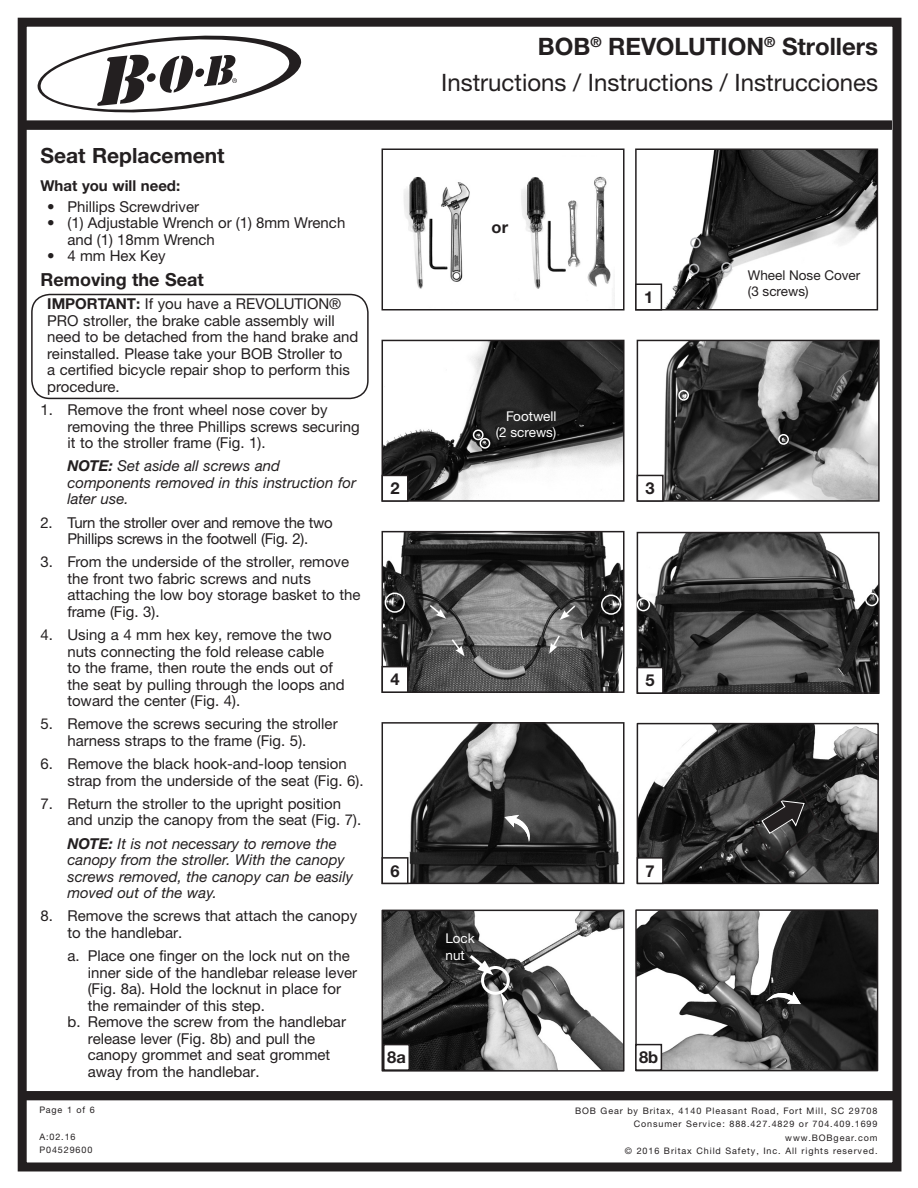
<style>
.page{position:relative;width:918px;height:1188px;background:#fff}
.page>*{position:absolute;margin:0;border:0;box-sizing:border-box;transform-origin:0 0}
.t1{font:24px/35.5px "Helvetica Neue LTW1 G";color:#231f20;text-align:right}
.Body_Header{font:700 21px "Helvetica Neue LTW1 G";color:#231f20}
.Body_Header-2{font:700 18px "Helvetica Neue LTW1 G";color:#231f20}
.t2{font:700 16.5px "Helvetica Neue LTW1 G";color:#231f20}
.Body_Header-3{font:15px/16.5px "Helvetica Neue LTW1 G";color:#231f20}
.Body_Text{font:italic 15px/16.5px "Helvetica Neue LTW1 G";color:#231f20}
.Body_Header-4{font:15px/16.5px "Helvetica Neue LTW1 G";letter-spacing:-.02em;color:#231f20;text-align:center}
.Body_Header-5{font:700 15px "Helvetica Neue LTW1 G";color:#231f20}
.Callout_Flush_Right{font:13.5px/16.2px "Helvetica Neue LTW1 G";color:#fff}
.t3{font:13.5px "Helvetica Neue LTW1 G";color:#231f20}
.Footer_Text_Left{font:9px/13.5px "Helvetica Neue LTW1 G";letter-spacing:.1em;color:#231f20}
.s1{font-weight:700}
</style>
<div class="page">
<svg style="left:37px;top:35px;width:265px;height:78px"></svg>
<div style="left:22px;top:1091px;width:874px;height:9px;background:#231f20"></div>
<div style="left:21px;top:121px;width:871px;height:9px;background:#231f20"></div>
<div style="left:18px;top:18px;width:883px;height:1153px;border:9px solid #231f20"></div>
<img style="left:404px;top:176px;width:211px;height:130px">
<div style="left:382px;top:148px;width:243px;height:162px;border:2px solid #231f20"></div>
<img style="left:638px;top:151px;width:237px;height:156px">
<div style="left:635px;top:148px;width:243px;height:162px;border:2px solid #231f20"></div>
<div style="left:636px;top:284px;width:25px;height:26px;background:#fff"></div>
<div style="left:635px;top:284px;width:27px;height:26px;border:2px solid #231f20"></div>
<div style="left:690px;top:237px;width:11px;height:11px;border:2px solid #bcbdc0;border-radius:50%"></div>
<div style="left:689px;top:264px;width:10px;height:10px;border:2px solid #bcbdc0;border-radius:50%"></div>
<div style="left:721px;top:262px;width:11px;height:11px;border:2px solid #bcbdc0;border-radius:50%"></div>
<img style="left:640px;top:343px;width:237px;height:156px">
<div style="left:637px;top:340px;width:243px;height:162px;border:2px solid #231f20"></div>
<div style="left:637px;top:475px;width:26px;height:26px;background:#fff"></div>
<div style="left:637px;top:475px;width:27px;height:27px;border:2px solid #231f20"></div>
<img style="left:385px;top:343px;width:237px;height:156px">
<div style="left:382px;top:340px;width:243px;height:162px;border:2px solid #231f20"></div>
<div style="left:382px;top:475px;width:26px;height:26px;background:#fff"></div>
<div style="left:382px;top:475px;width:27px;height:27px;border:2px solid #231f20"></div>
<div style="left:480px;top:438px;width:10px;height:11px;border:2px solid #fff;border-radius:50%"></div>
<div style="left:473px;top:429px;width:11px;height:11px;border:2px solid #fff;border-radius:50%"></div>
<img style="left:409px;top:725px;width:210px;height:156px">
<div style="left:382px;top:722px;width:243px;height:162px;border:2px solid #231f20"></div>
<div style="left:382px;top:857px;width:27px;height:27px;border:2px solid #231f20"></div>
<img style="left:385px;top:534px;width:237px;height:156px">
<div style="left:382px;top:531px;width:243px;height:162px;border:2px solid #231f20"></div>
<div style="left:382px;top:667px;width:26px;height:25px;background:#fff"></div>
<div style="left:382px;top:666px;width:27px;height:27px;border:2px solid #231f20"></div>
<svg style="left:560px;top:604px;width:17px;height:16px"></svg>
<svg style="left:549px;top:634px;width:12px;height:20px"></svg>
<svg style="left:450px;top:638px;width:15px;height:18px"></svg>
<svg style="left:428px;top:603px;width:18px;height:16px"></svg>
<div style="left:601px;top:594px;width:20px;height:21px;border:2px solid #fff;border-radius:50%"></div>
<img style="left:640px;top:535px;width:237px;height:156px">
<div style="left:637px;top:532px;width:243px;height:162px;border:2px solid #231f20"></div>
<div style="left:637px;top:668px;width:26px;height:25px;background:#fff"></div>
<div style="left:637px;top:667px;width:27px;height:27px;border:2px solid #231f20"></div>
<svg style="left:505px;top:815px;width:25px;height:27px"></svg>
<div style="left:385px;top:592px;width:20px;height:21px;border:2px solid #fff;border-radius:50%"></div>
<div style="left:865px;top:593px;width:14px;height:13px;border:2px solid #fff;border-radius:50%"></div>
<div style="left:778px;top:434px;width:11px;height:11px;border:2px solid #fff;border-radius:50%"></div>
<div style="left:678px;top:390px;width:11px;height:11px;border:2px solid #fff;border-radius:50%"></div>
<img style="left:640px;top:726px;width:236px;height:155px">
<div style="left:637px;top:723px;width:242px;height:161px;border:2px solid #231f20"></div>
<svg style="left:750px;top:785px;width:71px;height:78px;background:#343333"></svg>
<div style="left:637px;top:858px;width:26px;height:25px;background:#fff"></div>
<div style="left:637px;top:857px;width:27px;height:27px;border:2px solid #231f20"></div>
<div style="left:637px;top:598px;width:13px;height:13px;border:2px solid #fff;border-radius:50%"></div>
<img style="left:385px;top:913px;width:237px;height:156px">
<div style="left:382px;top:910px;width:243px;height:162px;border:2px solid #231f20"></div>
<div style="left:481px;top:966px;width:29px;height:29px;border:3px solid #fff;border-radius:50%"></div>
<svg style="left:466px;top:952px;width:27px;height:23px"></svg>
<div style="left:384px;top:1045px;width:25px;height:25px;background:#fff"></div>
<div style="left:383px;top:1044px;width:27px;height:27px;border:2px solid #231f20"></div>
<img style="left:638px;top:912px;width:237px;height:156px">
<div style="left:635px;top:909px;width:243px;height:162px;border:2px solid #231f20"></div>
<div style="left:636px;top:1045px;width:25px;height:25px;background:#fff"></div>
<div style="left:635px;top:1044px;width:27px;height:27px;border:2px solid #231f20"></div>
<svg style="left:766px;top:983px;width:37px;height:37px"></svg>
<div style="left:31px;top:294px;width:338px;height:105px;border:2px solid #231f20;border-radius:18px"></div>
<p class="Body_Header" style="left:40px;top:143px;width:186px">Seat Replacement</p>
<p class="Body_Header-5" style="left:40px;top:176px;width:141px">What you will need:</p>
<p class="Body_Header-3" style="left:47px;top:198px;width:153px">• Phillips Screwdriver</p>
<p class="Body_Header-3" style="left:68px;top:215px;width:279px;text-indent:-20px">• (1) Adjustable Wrench or (1) 8mm Wrench and (1) 18mm Wrench</p>
<p class="Body_Header-3" style="left:47px;top:248px;width:120px">• 4 mm Hex Key</p>
<p class="Body_Header-2" style="left:40px;top:269px;width:165px">Removing the Seat</p>
<p class="Body_Header-3" style="left:47px;top:296px;width:313px"><span class="s1">IMPORTANT:</span> If you have a REVOLUTION® PRO stroller, the brake cable assembly will need to be detached from the hand brake and reinstalled. Please take your BOB Stroller to<br>a certified bicycle repair shop to perform this procedure.</p>
<p class="Body_Header-3" style="left:68px;top:401px;width:294px;text-indent:-27px">1. Remove the front wheel nose cover by removing the three Phillips screws securing it to the stroller frame (Fig. 1).</p>
<p class="Body_Text" style="left:68px;top:458px;width:290px"><span class="s1">NOTE:</span> Set aside all screws and components removed in this instruction for later use.</p>
<p class="Body_Header-4" style="left:40px;top:514px;width:294px">2. Turn the stroller over and remove the two<br>Phillips screws in the footwell (Fig. 2).</p>
<p class="Body_Header-3" style="left:68px;top:554px;width:295px;text-indent:-27px">3. From the underside of the stroller, remove the front two fabric screws and nuts attaching the low boy storage basket to the frame (Fig. 3).</p>
<p class="Body_Header-3" style="left:68px;top:626px;width:279px;text-indent:-27px">4. Using a 4 mm hex key, remove the two nuts connecting the fold release cable<br>to the frame, then route the ends out of the seat by pulling through the loops and toward the center (Fig. 4).</p>
<p class="Body_Header-3" style="left:40px;top:716px;width:299px;text-align:center">5. Remove the screws securing the stroller harness straps to the frame (Fig. 5).</p>
<p class="Body_Header-3" style="left:68px;top:755px;width:298px;text-indent:-27px">6. Remove the black hook-and-loop tension strap from the underside of the seat (Fig. 6).</p>
<p class="Body_Header-3" style="left:68px;top:795px;width:295px;text-indent:-27px">7. Return the stroller to the upright position and unzip the canopy from the seat (Fig. 7).</p>
<p class="Body_Text" style="left:68px;top:835px;width:287px"><span class="s1">NOTE:</span> It is not necessary to remove the canopy from the stroller. With the canopy screws removed, the canopy can be easily moved out of the way.</p>
<p class="Body_Header-3" style="left:68px;top:908px;width:291px;text-indent:-27px">8. Remove the screws that attach the canopy to the handlebar.</p>
<p class="Body_Header-3" style="left:88px;top:947px;width:271px;text-indent:-20px">a. Place one finger on the lock nut on the inner side of the handlebar release lever (Fig. 8a). Hold the locknut in place for the remainder of this step.</p>
<p class="Body_Header-3" style="left:88px;top:1013px;width:260px;text-indent:-20px">b. Remove the screw from the handlebar release lever (Fig. 8b) and pull the canopy grommet and seat grommet away from the handlebar.</p>
<p class="Footer_Text_Left" style="left:39px;top:1103px;width:57px">Page 1 of 6</p>
<p class="Footer_Text_Left" style="left:39px;top:1130px;width:55px">A:02.16<br>P04529600</p>
<h1 class="t1" style="left:441px;top:29px;width:438px"><span class="s1">BOB</span><sup>®</sup> <span class="s1">REVOLUTION</span><sup>®</sup> <span class="s1">Strollers<br></span>Instructions / Instructions / Instrucciones</h1>
<p class="t2" style="left:492px;top:217px;width:18px">or</p>
<p class="Callout_Flush_Right" style="left:506px;top:408px;width:52px">Footwell</p>
<p class="Callout_Flush_Right" style="left:496px;top:424px;width:62px">(2 screws)</p>
<p class="t2" style="left:644px;top:287px;width:11px">1</p>
<p class="t2" style="left:390px;top:478px;width:11px">2</p>
<p class="t2" style="left:646px;top:478px;width:11px">3</p>
<p class="t2" style="left:390px;top:669px;width:11px">4</p>
<p class="t2" style="left:646px;top:670px;width:11px">5</p>
<p class="t2" style="left:390px;top:860px;width:11px">6</p>
<p class="Callout_Flush_Right" style="left:446px;top:930px;width:31px">Lock nut</p>
<p class="t2" style="left:646px;top:860px;width:11px">7</p>
<p class="t2" style="left:387px;top:1047px;width:20px">8a</p>
<p class="t2" style="left:639px;top:1047px;width:21px">8b</p>
<p class="t3" style="left:748px;top:267px;width:114px">Wheel Nose Cover</p>
<p class="t3" style="left:748px;top:283px;width:62px">(3 screws)</p>
<p class="Footer_Text_Left" style="left:575px;top:1104px;width:304px;text-align:right">BOB Gear by Britax, 4140 Pleasant Road, Fort Mill, SC 29708<br>Consumer Service: 888.427.4829 or 704.409.1699 www.BOBgear.com<br>© 2016 Britax Child Safety, Inc. All rights reserved.</p>
</div>
